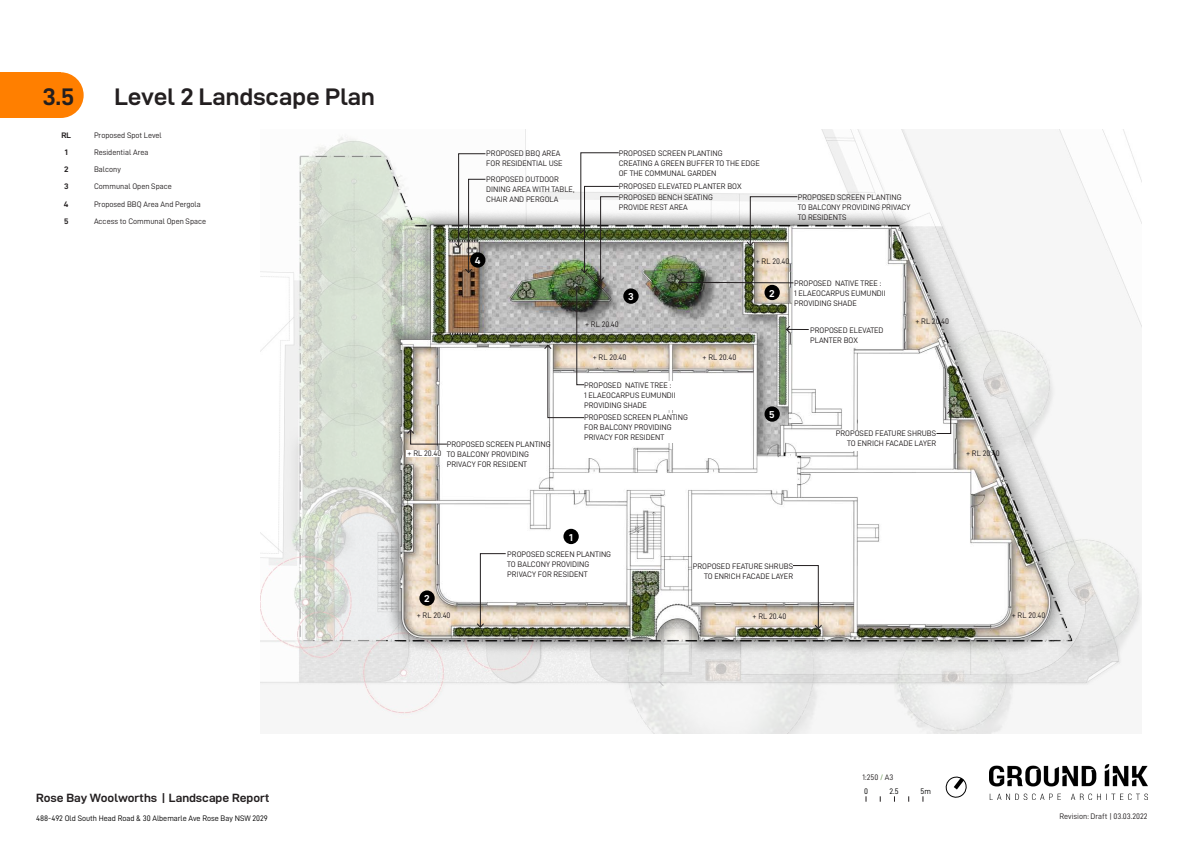
<style>
.page{position:relative;width:1191px;height:842px;background:#fff}
.page>*{position:absolute;margin:0;border:0;box-sizing:border-box;transform-origin:0 0}
.Table_of_Content{font:24px "D DIN Exp Bold";color:#231f20}
.t1{font:12px "D DIN Exp Bold";color:#231f20}
.Section{font:10px "D DIN Exp Bold";color:#fff}
.Content{font:8px/10px "D DIN";color:#231f20}
.t2{font:8px "D DIN";color:#000}
.Content-2{font:8px "D DIN Exp Bold";color:#231f20}
.s1{color:#55883d}
.s2{color:#000}
</style>
<div class="page">
<div style="left:38px;top:72px;width:46px;height:46px;background:#ff7f00;border-radius:50%"></div>
<div style="left:0;top:72px;width:61px;height:46px;background:#ff7f00"></div>
<svg style="left:945px;top:776px;width:22px;height:22px"></svg>
<img style="left:261px;top:154px;width:880px;height:579px">
<img style="left:313px;top:137px;width:821px;height:591px">
<img style="left:386px;top:129px;width:741px;height:597px">
<div style="left:623px;top:288px;width:15px;height:16px;background:#000;border-radius:50%"></div>
<div style="left:764px;top:406px;width:16px;height:16px;background:#000;border-radius:50%"></div>
<div style="left:584px;top:413px;width:109px;height:30px;background:#fff"></div>
<div style="left:835px;top:430px;width:101px;height:20px;background:#fff"></div>
<svg style="left:476px;top:553px;width:30px;height:75px"></svg>
<svg style="left:407px;top:429px;width:40px;height:16px"></svg>
<svg style="left:792px;top:565px;width:30px;height:64px"></svg>
<svg style="left:936px;top:409px;width:18px;height:25px"></svg>
<svg style="left:455px;top:153px;width:31px;height:120px"></svg>
<svg style="left:746px;top:196px;width:52px;height:50px"></svg>
<div style="left:794px;top:279px;width:93px;height:29px;background:#fff"></div>
<div style="left:584px;top:381px;width:94px;height:29px;background:#fff"></div>
<img style="left:544px;top:152px;width:75px;height:266px">
<div style="left:563px;top:529px;width:16px;height:15px;background:#000;border-radius:50%"></div>
<div style="left:419px;top:590px;width:16px;height:16px;background:#000;border-radius:50%"></div>
<div style="left:764px;top:285px;width:16px;height:15px;background:#000;border-radius:50%"></div>
<img style="left:989px;top:764px;width:158px;height:36px">
<svg style="left:785px;top:325px;width:23px;height:8px"></svg>
<svg style="left:678px;top:278px;width:116px;height:8px"></svg>
<div style="left:406px;top:450px;width:35px;height:6px;background:#fff"></div>
<p class="Table_of_Content" style="left:43px;top:83px;width:33px">3.5</p>
<p class="Table_of_Content" style="left:115px;top:83px;width:262px">Level 2 Landscape Plan</p>
<p class="Content-2" style="left:61px;top:131px;width:11px">RL</p>
<p class="Content" style="left:94px;top:130px;width:69px">Proposed Spot Level</p>
<p class="Content-2" style="left:65px;top:148px;width:5px">1</p>
<p class="Content" style="left:94px;top:147px;width:56px">Residential Area</p>
<p class="Content-2" style="left:64px;top:165px;width:6px">2</p>
<p class="Content" style="left:94px;top:164px;width:28px">Balcony</p>
<p class="Content-2" style="left:64px;top:182px;width:6px">3</p>
<p class="Content" style="left:94px;top:181px;width:79px">Communal Open Space</p>
<p class="Content-2" style="left:64px;top:199px;width:6px">4</p>
<p class="Content" style="left:94px;top:199px;width:108px">Proposed BBQ Area And Pergola</p>
<p class="Content-2" style="left:64px;top:216px;width:6px">5</p>
<p class="Content" style="left:94px;top:216px;width:114px">Access to Communal Open Space</p>
<p class="Content" style="left:486px;top:148px;width:76px">PROPOSED BBQ AREA</p>
<p class="Content" style="left:486px;top:158px;width:78px">FOR RESIDENTIAL USE</p>
<p class="Content" style="left:486px;top:175px;width:74px">PROPOSED OUTDOOR</p>
<p class="Content" style="left:486px;top:185px;width:90px">DINING AREA WITH TABLE,<br>CHAIR AND PERGOLA</p>
<p class="Content" style="left:619px;top:192px;width:96px">PROPOSED BENCH SEATING</p>
<p class="Content" style="left:619px;top:202px;width:71px">PROVIDE REST AREA</p>
<p class="Content" style="left:619px;top:148px;width:105px">PROPOSED SCREEN PLANTING</p>
<p class="Content" style="left:619px;top:158px;width:142px">CREATING A GREEN BUFFER TO THE EDGE<br>OF THE COMMUNAL GARDEN</p>
<p class="Content" style="left:619px;top:181px;width:124px">PROPOSED ELEVATED PLANTER BOX</p>
<p class="Content" style="left:798px;top:192px;width:105px">PROPOSED SCREEN PLANTING</p>
<p class="Content" style="left:798px;top:202px;width:114px">TO BALCONY PROVIDING PRIVACY<br>TO RESIDENTS</p>
<p class="Section" style="left:475px;top:255px;width:7px">4</p>
<p class="Content" style="left:755px;top:256px;width:35px">+ RL 20.40</p>
<p class="Content" style="left:447px;top:439px;width:105px">PROPOSED SCREEN PLANTING</p>
<p class="Content" style="left:447px;top:449px;width:84px">TO BALCONY PROVIDING</p>
<p class="Content" style="left:447px;top:459px;width:82px">PRIVACY FOR RESIDENT</p>
<p class="Content" style="left:407px;top:448px;width:35px">+ RL 20.40</p>
<p class="Content" style="left:585px;top:319px;width:35px">+ RL 20.40</p>
<p class="Section" style="left:628px;top:291px;width:7px">3</p>
<p class="Content" style="left:593px;top:352px;width:35px">+ RL 20.40</p>
<p class="Content" style="left:702px;top:352px;width:35px">+ RL 20.40</p>
<p class="Content" style="left:584px;top:380px;width:89px">PROPOSED NATIVE TREE :</p>
<p class="Content" style="left:584px;top:390px;width:93px">1 ELAEOCARPUS EUMUNDII</p>
<p class="Content" style="left:584px;top:400px;width:64px">PROVIDING SHADE</p>
<p class="Content" style="left:584px;top:412px;width:105px">PROPOSED SCREEN PLANTING</p>
<p class="Content" style="left:584px;top:422px;width:89px">FOR BALCONY PROVIDING</p>
<p class="Content" style="left:584px;top:432px;width:82px">PRIVACY FOR RESIDENT</p>
<p class="Section" style="left:769px;top:288px;width:7px">2</p>
<p class="Content" style="left:794px;top:278px;width:89px">PROPOSED NATIVE TREE :</p>
<p class="Content" style="left:794px;top:288px;width:93px">1 ELAEOCARPUS EUMUNDII</p>
<p class="Content" style="left:794px;top:298px;width:64px">PROVIDING SHADE</p>
<p class="Content" style="left:810px;top:325px;width:75px">PROPOSED ELEVATED</p>
<p class="Content" style="left:810px;top:335px;width:49px">PLANTER BOX</p>
<p class="Content" style="left:915px;top:316px;width:35px">+ RL 20.40</p>
<p class="Section" style="left:769px;top:409px;width:7px">5</p>
<p class="Content" style="left:836px;top:428px;width:102px">PROPOSED FEATURE SHRUBS</p>
<p class="Content" style="left:847px;top:438px;width:90px">TO ENRICH FACADE LAYER</p>
<p class="Content" style="left:966px;top:448px;width:35px">+ RL 20.40</p>
<p class="Section" style="left:424px;top:593px;width:7px">2</p>
<p class="Section" style="left:569px;top:532px;width:5px">1</p>
<p class="Content" style="left:507px;top:549px;width:105px">PROPOSED SCREEN PLANTING</p>
<p class="Content" style="left:507px;top:559px;width:84px">TO BALCONY PROVIDING</p>
<p class="Content" style="left:507px;top:569px;width:82px">PRIVACY FOR RESIDENT</p>
<p class="Content" style="left:693px;top:561px;width:102px">PROPOSED FEATURE SHRUBS</p>
<p class="Content" style="left:704px;top:571px;width:90px">TO ENRICH FACADE LAYER</p>
<p class="Content" style="left:417px;top:610px;width:35px">+ RL 20.40</p>
<p class="Content" style="left:752px;top:611px;width:35px">+ RL 20.40</p>
<p class="Content" style="left:1011px;top:610px;width:35px">+ RL 20.40</p>
<h2 class="t1" style="left:36px;top:791px;width:235px">Rose Bay Woolworths | Landscape Report</h2>
<p class="t2" style="left:36px;top:813px;width:233px">488-492 Old South Head Road &amp; 30 Albemarle Ave Rose Bay NSW 2029</p>
<p class="Content" style="left:862px;top:771px;width:32px;line-height:13.3px">1:250 <span class="s1">/</span> A3<br><span class="s2">0</span></p>
<p class="t2" style="left:889px;top:786px;width:11px">2.5</p>
<p class="t2" style="left:920px;top:786px;width:12px">5m</p>
<p class="Content" style="left:1059px;top:811px;width:90px">Revision: Draft | 03.03.2022</p>
</div>
